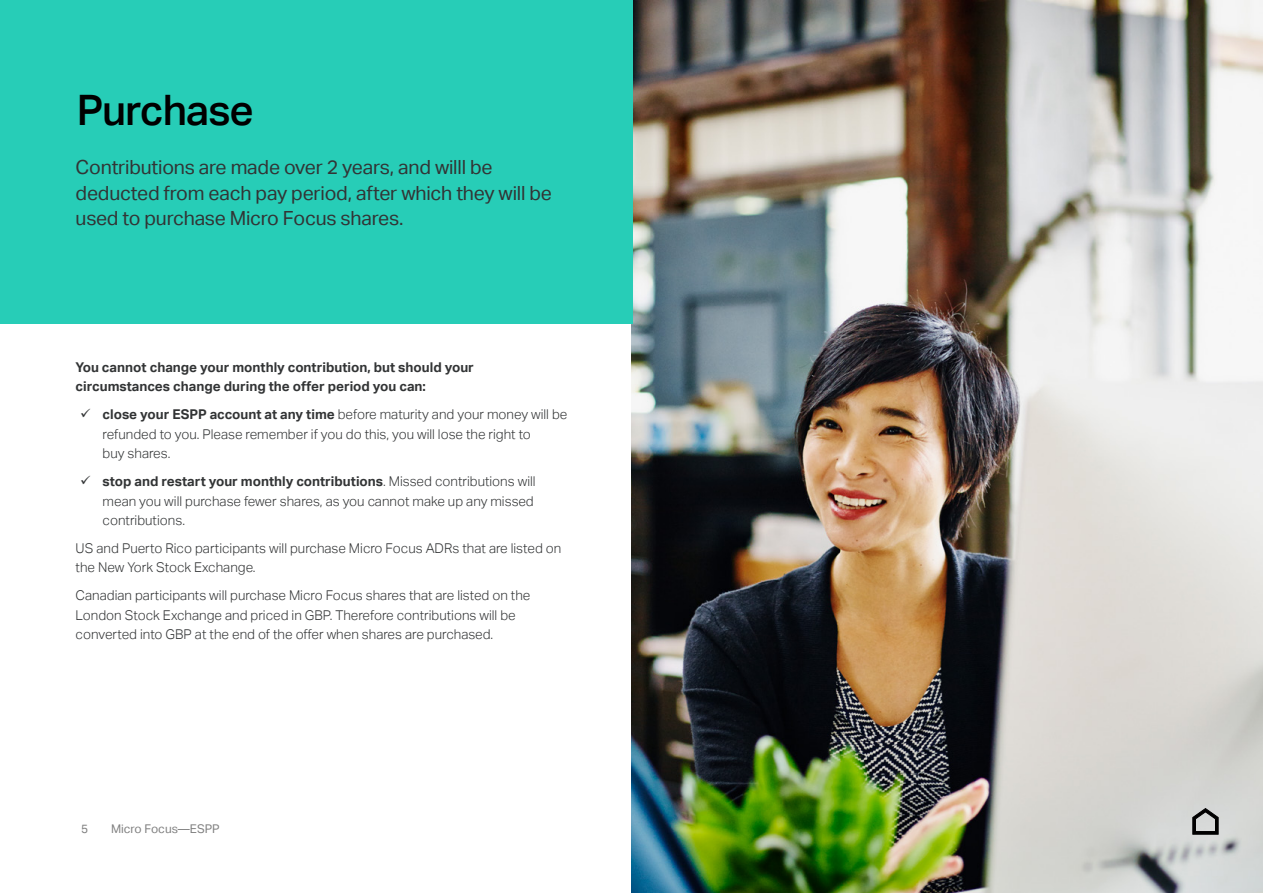
<style>
.page{position:relative;width:1263px;height:893px;background:#fff}
.page>*{position:absolute;margin:0;border:0;box-sizing:border-box;transform-origin:0 0}
.t1{font:500 42px "Aktiv Grotesk";letter-spacing:-.02em;color:#000}
.t2{font:19.5px/25.5px "Aktiv Grotesk";letter-spacing:-.01em;color:#323435}
.t3{font:300 13.5px/19.5px "Aktiv Grotesk";color:#323435}
.t4{font:700 13.5px/19.5px "Aktiv Grotesk";color:#323435}
.t5{font:12px "Aktiv Grotesk";color:#808080}
.s1{font-weight:700}
</style>
<div class="page">
<img style="left:631px;top:0;width:632px;height:893px">
<div style="left:0;top:0;width:632px;height:323px;background:#27cdb7"></div>
<svg style="left:1192px;top:808px;width:26px;height:27px"></svg>
<h1 class="t1" style="left:77px;top:86px;width:179px">Purchase</h1>
<h2 class="t2" style="left:76px;top:155px;width:478px">Contributions are made over 2 years, and willl be deducted from each pay period, after which they will be used to purchase Micro Focus shares.</h2>
<p class="t4" style="left:76px;top:357px;width:400px">You cannot change your monthly contribution, but should your circumstances change during the offer period you can:</p>
<p class="t3" style="left:103px;top:405px;width:466px"><span class="s1">close your ESPP account at any time</span> before maturity and your money will be refunded to you. Please remember if you do this, you will lose the right to<br>buy shares.</p>
<p class="t3" style="left:103px;top:472px;width:434px"><span class="s1">stop and restart your monthly contributions</span>. Missed contributions will mean you will purchase fewer shares, as you cannot make up any missed contributions.</p>
<p class="t3" style="left:76px;top:539px;width:487px">US and Puerto Rico participants will purchase Micro Focus ADRs that are listed on the New York Stock Exchange.</p>
<p class="t3" style="left:76px;top:586px;width:456px">Canadian participants will purchase Micro Focus shares that are listed on the<br>London Stock Exchange and priced in GBP. Therefore contributions will be converted into GBP at the end of the offer when shares are purchased.</p>
<p class="t5" style="left:81px;top:822px;width:9px">5</p>
<p class="t5" style="left:111px;top:822px;width:110px">Micro Focus—ESPP</p>
</div>
